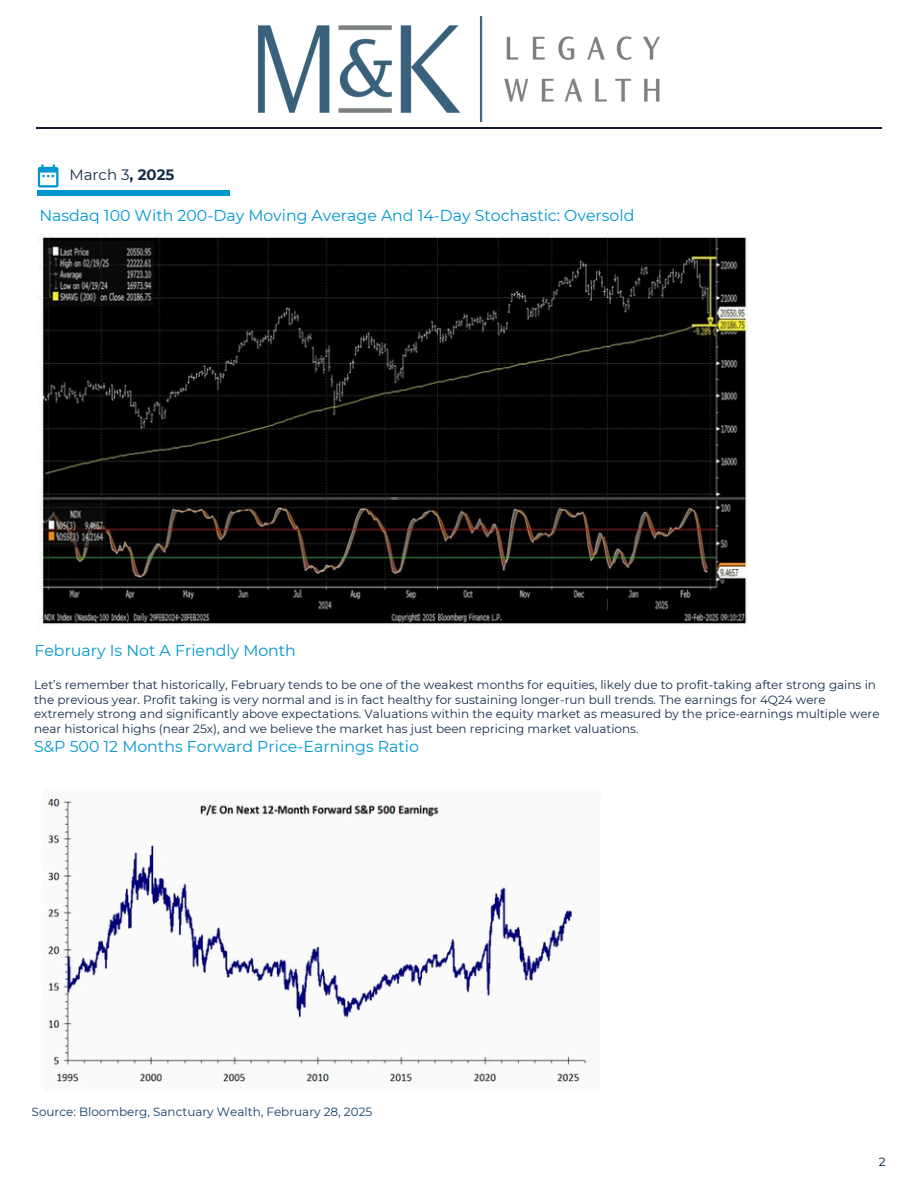
<style>
.page{position:relative;width:918px;height:1188px;background:#fff}
.page>*{position:absolute;margin:0;border:0;box-sizing:border-box;transform-origin:0 0}
.t1{font:15.75px "Montserrat";color:#0097ce}
.t2{font:15px "Montserrat";color:#162d4a}
.t3{font:12px/14.7px "Montserrat";color:#152d4a}
.t4{font:12px "Montserrat";color:#123e68}
.t5{font:12px "Montserrat";color:#00182f}
.s1{font-weight:700}
</style>
<div class="page">
<svg style="left:38px;top:165px;width:21px;height:23px"></svg>
<hr style="left:38px;top:191px;width:192px;height:4px;background:#0097ce">
<hr style="left:36px;top:127px;width:846px;height:2px;background:#121b2e">
<img style="left:37px;top:237px;width:711px;height:388px">
<img style="left:45px;top:798px;width:542px;height:284px">
<img style="left:259px;top:17px;width:400px;height:105px">
<p class="t2" style="left:69px;top:166px;width:107px">March 3<span class="s1">, 2025</span></p>
<p class="t1" style="left:39px;top:206px;width:596px">Nasdaq 100 With 200-Day Moving Average And 14-Day Stochastic: Oversold</p>
<h1 class="t1" style="left:35px;top:641px;width:263px">February Is Not A Friendly Month</h1>
<h1 class="t3" style="left:34px;top:677px;width:847px">Let’s remember that historically, February tends to be one of the weakest months for equities, likely due to profit-taking after strong gains in the previous year. Profit taking is very normal and is in fact healthy for sustaining longer-run bull trends. The earnings for 4Q24 were extremely strong and significantly above expectations. Valuations within the equity market as measured by the price-earnings multiple were near historical highs (near 25x), and we believe the market has just been repricing market valuations.</h1>
<p class="t1" style="left:34px;top:737px;width:386px">S&amp;P 500 12 Months Forward Price-Earnings Ratio</p>
<p class="t4" style="left:32px;top:1104px;width:342px">Source: Bloomberg, Sanctuary Wealth, February 28, 2025</p>
<h1 class="t5" style="left:879px;top:1155px;width:8px">2</h1>
</div>
